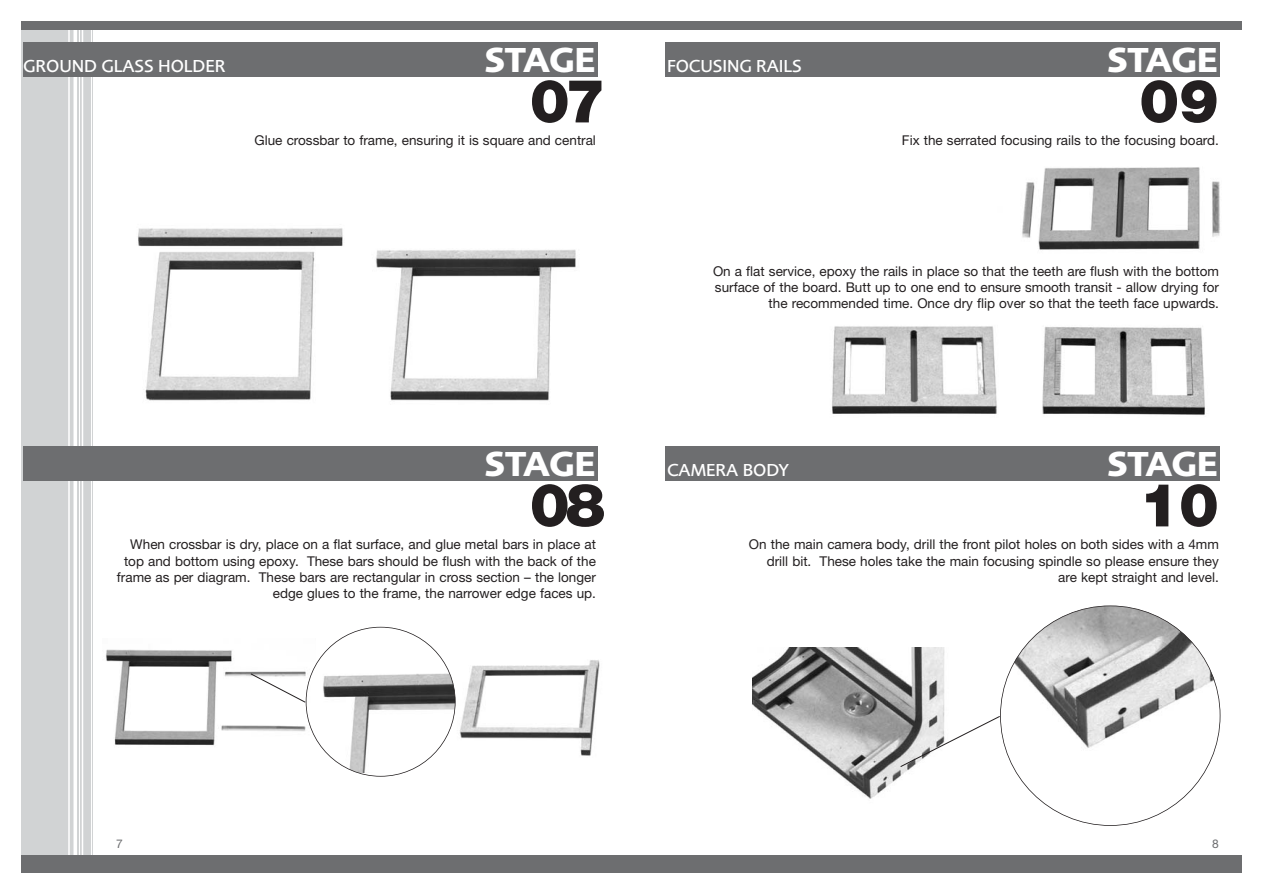
<style>
.page{position:relative;width:1263px;height:893px;background:#fff}
.page>*{position:absolute;margin:0;border:0;box-sizing:border-box;transform-origin:0 0}
.t1{font:900 60px "Helvetica Neue";letter-spacing:-.04em;color:#231f20}
.t2{font:700 36px "Foundry Sans";letter-spacing:-.015em;color:#fff}
.t3{font:500 18px "Foundry Sans";letter-spacing:-.005em;color:#fff}
.t4{font:13.5px/16.2px "Helvetica Neue";color:#231f20;text-align:right}
.t5{font:12px "Helvetica Neue";color:#6d6e70}
</style>
<div class="page">
<div style="left:631px;top:855px;width:611px;height:17px;background:#6d6e70"></div>
<div style="left:631px;top:22px;width:611px;height:8px;background:#6d6e70"></div>
<div style="left:21px;top:22px;width:71px;height:850px;background:#d1d3d4"></div>
<hr style="left:82px;top:22px;width:1px;height:850px;background:#fff">
<hr style="left:91px;top:22px;width:1px;height:850px;background:#fff">
<hr style="left:79px;top:22px;width:1px;height:850px;background:#fff">
<hr style="left:76px;top:22px;width:1px;height:850px;background:#fff">
<hr style="left:74px;top:22px;width:2px;height:850px;background:#fff">
<hr style="left:68px;top:22px;width:2px;height:850px;background:#fff">
<div style="left:21px;top:855px;width:610px;height:17px;background:#6d6e70"></div>
<div style="left:21px;top:22px;width:610px;height:8px;background:#6d6e70"></div>
<div style="left:23px;top:43px;width:574px;height:34px;background:#6d6e70"></div>
<img style="left:138px;top:228px;width:205px;height:173px">
<img style="left:376px;top:249px;width:200px;height:152px">
<div style="left:23px;top:447px;width:574px;height:34px;background:#6d6e70"></div>
<div style="left:665px;top:447px;width:555px;height:34px;background:#6d6e70"></div>
<div style="left:665px;top:43px;width:555px;height:34px;background:#6d6e70"></div>
<img style="left:1022px;top:167px;width:198px;height:83px">
<img style="left:832px;top:326px;width:165px;height:88px">
<img style="left:1042px;top:327px;width:163px;height:88px">
<img style="left:106px;top:649px;width:200px;height:97px">
<img style="left:460px;top:660px;width:140px;height:96px">
<img style="left:306px;top:640px;width:148px;height:133px">
<svg style="left:250px;top:673px;width:56px;height:30px"></svg>
<img style="left:753px;top:648px;width:192px;height:151px">
<img style="left:1000px;top:608px;width:216px;height:144px">
<svg style="left:900px;top:715px;width:101px;height:53px"></svg>
<h3 class="t3" style="left:23px;top:59px;width:204px">GROUND GLASS HOLDER</h3>
<h2 class="t2" style="left:484px;top:46px;width:113px">STAGE</h2>
<h3 class="t3" style="left:667px;top:59px;width:136px">FOCUSING RAILS</h3>
<h2 class="t2" style="left:1107px;top:46px;width:113px">STAGE</h2>
<h1 class="t1" style="left:530px;top:80px;width:77px">07</h1>
<h1 class="t1" style="left:1139px;top:80px;width:81px">09</h1>
<p class="t4" style="left:255px;top:134px;width:343px">Glue crossbar to frame, ensuring it is square and central</p>
<p class="t4" style="left:902px;top:134px;width:318px">Fix the serrated focusing rails to the focusing board.</p>
<p class="t4" style="left:713px;top:264px;width:507px">On a flat service, epoxy the rails in place so that the teeth are flush with the bottom surface of the board. Butt up to one end to ensure smooth transit - allow drying for the recommended time. Once dry flip over so that the teeth face upwards.</p>
<h2 class="t2" style="left:484px;top:450px;width:113px">STAGE</h2>
<h3 class="t3" style="left:667px;top:463px;width:124px">CAMERA BODY</h3>
<h2 class="t2" style="left:1107px;top:450px;width:113px">STAGE</h2>
<h1 class="t1" style="left:530px;top:484px;width:77px">08</h1>
<h1 class="t1" style="left:1139px;top:484px;width:81px">10</h1>
<p class="t4" style="left:117px;top:538px;width:480px">When crossbar is dry, place on a flat surface, and glue metal bars in place at top and bottom using epoxy. These bars should be flush with the back of the frame as per diagram. These bars are rectangular in cross section – the longer edge glues to the frame, the narrower edge faces up.</p>
<p class="t4" style="left:749px;top:538px;width:471px">On the main camera body, drill the front pilot holes on both sides with a 4mm drill bit. These holes take the main focusing spindle so please ensure they are kept straight and level.</p>
<p class="t5" style="left:116px;top:840px;width:8px">7</p>
<p class="t5" style="left:1212px;top:840px;width:8px">8</p>
</div>
